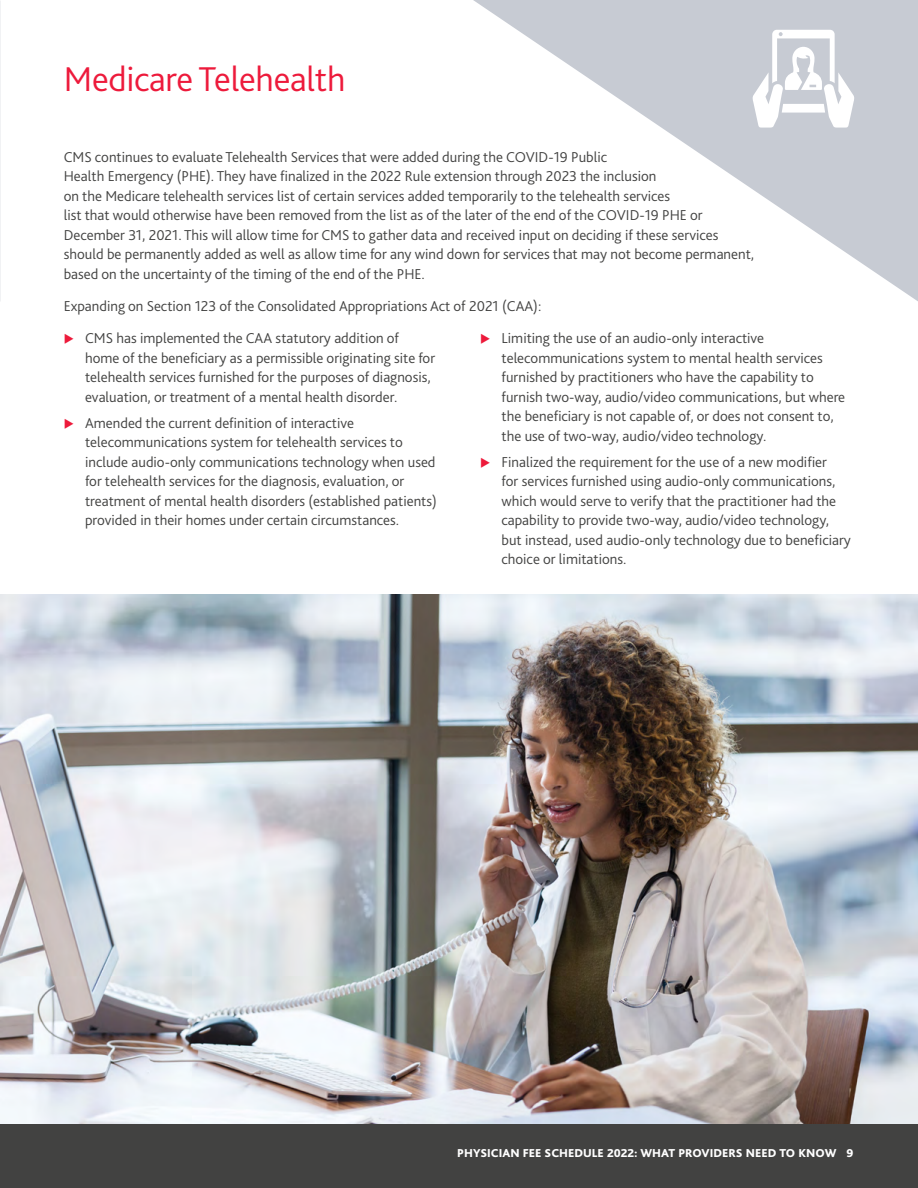
<style>
.page{position:relative;width:918px;height:1188px;background:#fff}
.page>*{position:absolute;margin:0;border:0;box-sizing:border-box;transform-origin:0 0}
.t1{font:300 36px "Bliss Pro";letter-spacing:-.005em;color:#ed1a3b}
.t2{font:300 15px/19.5px "Bliss Pro";color:#424241}
.t3{font:800 12px "Bliss Pro";color:#fff}
</style>
<div class="page">
<img style="left:0;top:594px;width:918px;height:530px">
<svg style="left:473px;top:0;width:445px;height:301px"></svg>
<svg style="left:752px;top:30px;width:103px;height:98px"></svg>
<div style="left:0;top:1124px;width:918px;height:64px;background:#424241"></div>
<h1 class="t1" style="left:64px;top:57px;width:283px">Medicare Telehealth</h1>
<p class="t2" style="left:64px;top:147px;width:692px">CMS continues to evaluate Telehealth Services that were added during the COVID-19 Public<br>Health Emergency (PHE). They have finalized in the 2022 Rule extension through 2023 the inclusion<br>on the Medicare telehealth services list of certain services added temporarily to the telehealth services<br>list that would otherwise have been removed from the list as of the later of the end of the COVID-19 PHE or December 31, 2021. This will allow time for CMS to gather data and received input on deciding if these services should be permanently added as well as allow time for any wind down for services that may not become permanent, based on the uncertainty of the timing of the end of the PHE.</p>
<p class="t2" style="left:85px;top:289px;width:458px;line-height:32.2px;text-indent:-21px">Expanding on Section 123 of the Consolidated Appropriations Act of 2021 (CAA):<br>CMS has implemented the CAA statutory addition of</p>
<p class="t2" style="left:85px;top:348px;width:352px">home of the beneficiary as a permissible originating site for telehealth services furnished for the purposes of diagnosis, evaluation, or treatment of a mental health disorder.</p>
<p class="t2" style="left:85px;top:412px;width:353px">Amended the current definition of interactive telecommunications system for telehealth services to include audio-only communications technology when used for telehealth services for the diagnosis, evaluation, or treatment of mental health disorders (established patients) provided in their homes under certain circumstances.</p>
<p class="t2" style="left:502px;top:328px;width:345px">Limiting the use of an audio-only interactive telecommunications system to mental health services furnished by practitioners who have the capability to furnish two-way, audio/video communications, but where the beneficiary is not capable of, or does not consent to, the use of two-way, audio/video technology.</p>
<p class="t2" style="left:502px;top:451px;width:351px">Finalized the requirement for the use of a new modifier<br>for services furnished using audio-only communications, which would serve to verify that the practitioner had the capability to provide two-way, audio/video technology, but instead, used audio-only technology due to beneficiary choice or limitations.</p>
<p class="t3" style="left:457px;top:1146px;width:398px">PHYSICIAN FEE SCHEDULE 2022: WHAT PROVIDERS NEED TO KNOW 9</p>
</div>
